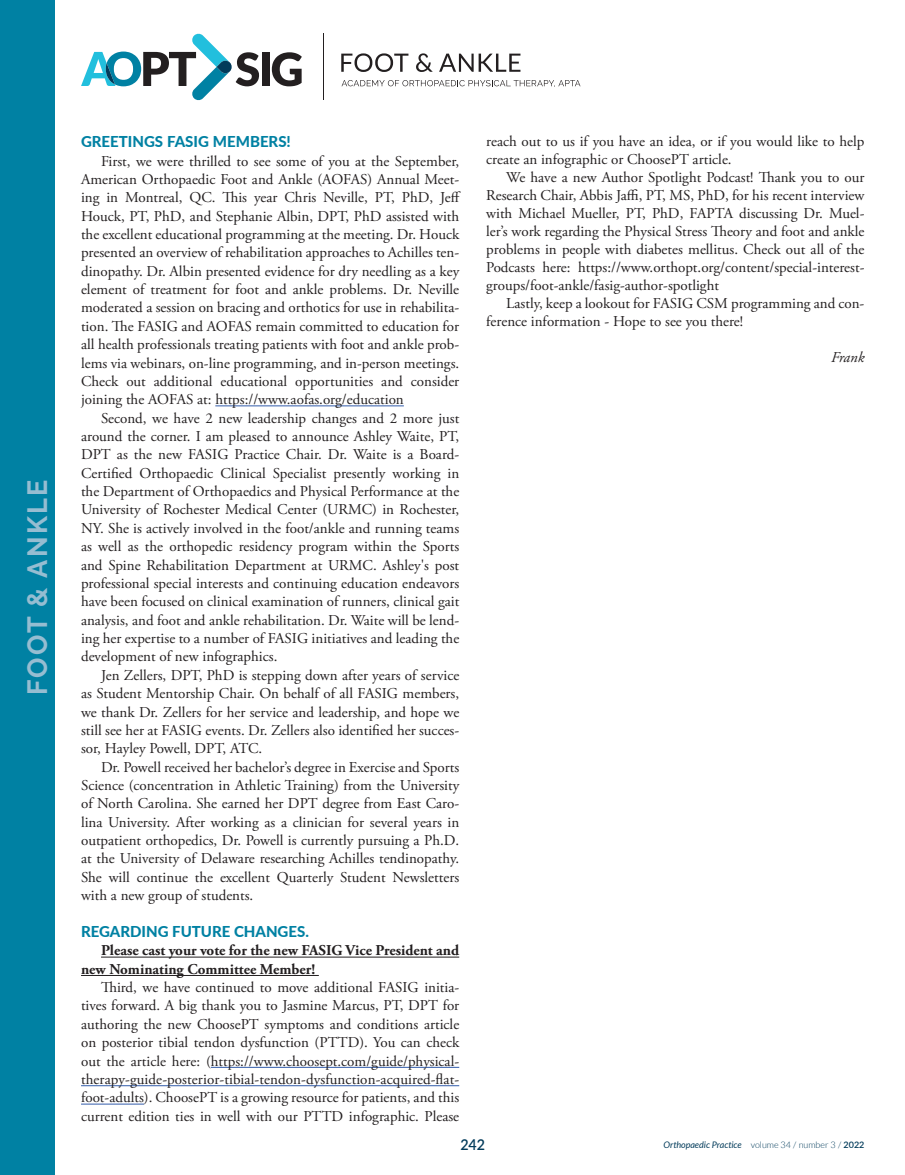
<style>
.page{position:relative;width:905px;height:1175px;background:#fff}
.page>*{position:absolute;margin:0;border:0;box-sizing:border-box;transform-origin:0 0}
.t1{font:700 27.75px "Raleway";letter-spacing:.08em;color:#96bdd1}
.t2{font:15px/18.3px "Adobe Garamond Pro";color:#231f20;text-align:justify}
.t3{font:700 15px/18.3px "Adobe Garamond Pro";color:#231f20}
.t4{font:800 15px "Lato";color:#0081a3}
.t5{font:italic 15px "Adobe Garamond Pro";letter-spacing:-.01em;color:#231f20}
.t6{font:600 15px "Lato";color:#023b5a;scale:.95 1}
.t7{font:italic 9px "Lato";color:#023b5a}
.s1{font-weight:300;font-style:normal}
.s2{font-weight:600;font-style:normal}
</style>
<div class="page">
<svg style="left:341px;top:53px;width:67px;height:19px"></svg>
<svg style="left:416px;top:53px;width:17px;height:19px"></svg>
<svg style="left:439px;top:54px;width:81px;height:18px"></svg>
<div style="left:262px;top:53px;width:7px;height:33px;background:#231f20"></div>
<svg style="left:272px;top:52px;width:30px;height:34px"></svg>
<hr style="left:323px;top:34px;width:1px;height:66px;background:#231f20">
<svg style="left:81px;top:34px;width:178px;height:66px"></svg>
<svg style="left:341px;top:80px;width:239px;height:7px"></svg>
<hr style="left:215px;top:405px;width:189px;height:1px;background:#325caa">
<hr style="left:101px;top:956px;width:358px;height:1px;background:#231f20">
<hr style="left:81px;top:975px;width:238px;height:1px;background:#231f20">
<hr style="left:211px;top:1067px;width:248px;height:1px;background:#325caa">
<hr style="left:81px;top:1085px;width:378px;height:1px;background:#325caa">
<hr style="left:81px;top:1103px;width:63px;height:1px;background:#325caa">
<div style="left:0;top:0;width:54px;height:1174px;background:#0081a3"></div>
<h1 class="t1" style="left:21px;top:695px;width:216px;rotate:-90deg">FOOT &amp; ANKLE</h1>
<p class="t4" style="left:81px;top:130px;width:211px">GREETINGS FASIG MEMBERS!</p>
<p class="t2" style="left:81px;top:152px;width:381px;text-indent:20px">First, we were thrilled to see some of you at the September, American Orthopaedic Foot and Ankle (AOFAS) Annual Meet&shy;ing in Montreal, QC. This year Chris Neville, PT, PhD, Jeff Houck, PT, PhD, and Stephanie Albin, DPT, PhD assisted with the excellent educational programming at the meeting. Dr. Houck presented an overview of rehabilitation approaches to Achilles ten&shy;dinopathy. Dr. Albin presented evidence for dry needling as a key element of treatment for foot and ankle problems. Dr. Neville moderated a session on bracing and orthotics for use in rehabilita&shy;tion. The FASIG and AOFAS remain committed to education for all health professionals treating patients with foot and ankle prob&shy;lems via webinars, on-line programming, and in-person meetings.<br>Check out additional educational opportunities and consider joining the AOFAS at: https://www.aofas.org/education</p>
<p class="t2" style="left:81px;top:409px;width:380px;text-indent:20px">Second, we have 2 new leadership changes and 2 more just around the corner. I am pleased to announce Ashley Waite, PT, DPT as the new FASIG Practice Chair. Dr. Waite is a Board-Certified Orthopaedic Clinical Specialist presently working in the Department of Orthopaedics and Physical Performance at the University of Rochester Medical Center (URMC) in Rochester, NY. She is actively involved in the foot/ankle and running teams as well as the orthopedic residency program within the Sports and Spine Rehabilitation Department at URMC. Ashley's post professional special interests and continuing education endeavors have been focused on clinical examination of runners, clinical gait analysis, and foot and ankle rehabilitation. Dr. Waite will be lend&shy;ing her expertise to a number of FASIG initiatives and leading the development of new infographics.</p>
<p class="t2" style="left:81px;top:666px;width:380px;text-indent:20px">Jen Zellers, DPT, PhD is stepping down after years of service as Student Mentorship Chair. On behalf of all FASIG members, we thank Dr. Zellers for her service and leadership, and hope we still see her at FASIG events. Dr. Zellers also identified her succes&shy;sor, Hayley Powell, DPT, ATC.</p>
<p class="t2" style="left:81px;top:758px;width:380px;text-indent:20px">Dr. Powell received her bachelor’s degree in Exercise and Sports Science (concentration in Athletic Training) from the University of North Carolina. She earned her DPT degree from East Caro&shy;lina University. After working as a clinician for several years in outpatient orthopedics, Dr. Powell is currently pursuing a Ph.D. at the University of Delaware researching Achilles tendinopathy.<br>She will continue the excellent Quarterly Student Newsletters with a new group of students.</p>
<p class="t4" style="left:81px;top:920px;width:229px">REGARDING FUTURE CHANGES.</p>
<p class="t3" style="left:81px;top:941px;width:379px;text-indent:20px">Please cast your vote for the new FASIG Vice President and new Nominating Committee Member!</p>
<p class="t2" style="left:81px;top:978px;width:380px;text-indent:20px">Third, we have continued to move additional FASIG initia&shy;tives forward. A big thank you to Jasmine Marcus, PT, DPT for authoring the new ChoosePT symptoms and conditions article on posterior tibial tendon dysfunction (PTTD). You can check out the article here: (https://www.choosept.com/guide/physical&shy;therapy-guide-posterior-tibial-tendon-dysfunction-acquired-flat&shy;foot-adults). ChoosePT is a growing resource for patients, and this current edition ties in well with our PTTD infographic. Please</p>
<p class="t2" style="left:486px;top:132px;width:380px">reach out to us if you have an idea, or if you would like to help create an infographic or ChoosePT article.</p>
<p class="t2" style="left:486px;top:169px;width:380px;text-indent:20px">We have a new Author Spotlight Podcast! Thank you to our Research Chair, Abbis Jaffi, PT, MS, PhD, for his recent interview with Michael Mueller, PT, PhD, FAPTA discussing Dr. Muel&shy;ler’s work regarding the Physical Stress Theory and foot and ankle problems in people with diabetes mellitus. Check out all of the Podcasts here: https://www.orthopt.org/content/special-interest&shy;groups/foot-ankle/fasig-author-spotlight</p>
<p class="t2" style="left:486px;top:295px;width:379px;text-indent:20px">Lastly, keep a lookout for FASIG CSM programming and con&shy;ference information - Hope to see you there!</p>
<p class="t5" style="left:831px;top:348px;width:35px">Frank</p>
<p class="t6" style="left:460px;top:1133px;width:28px">242</p>
<p class="t7" style="left:663px;top:1139px;width:202px">Orthopaedic Practice <span class="s1">volume 34 / number 3 /</span> <span class="s2">2022</span></p>
</div>
